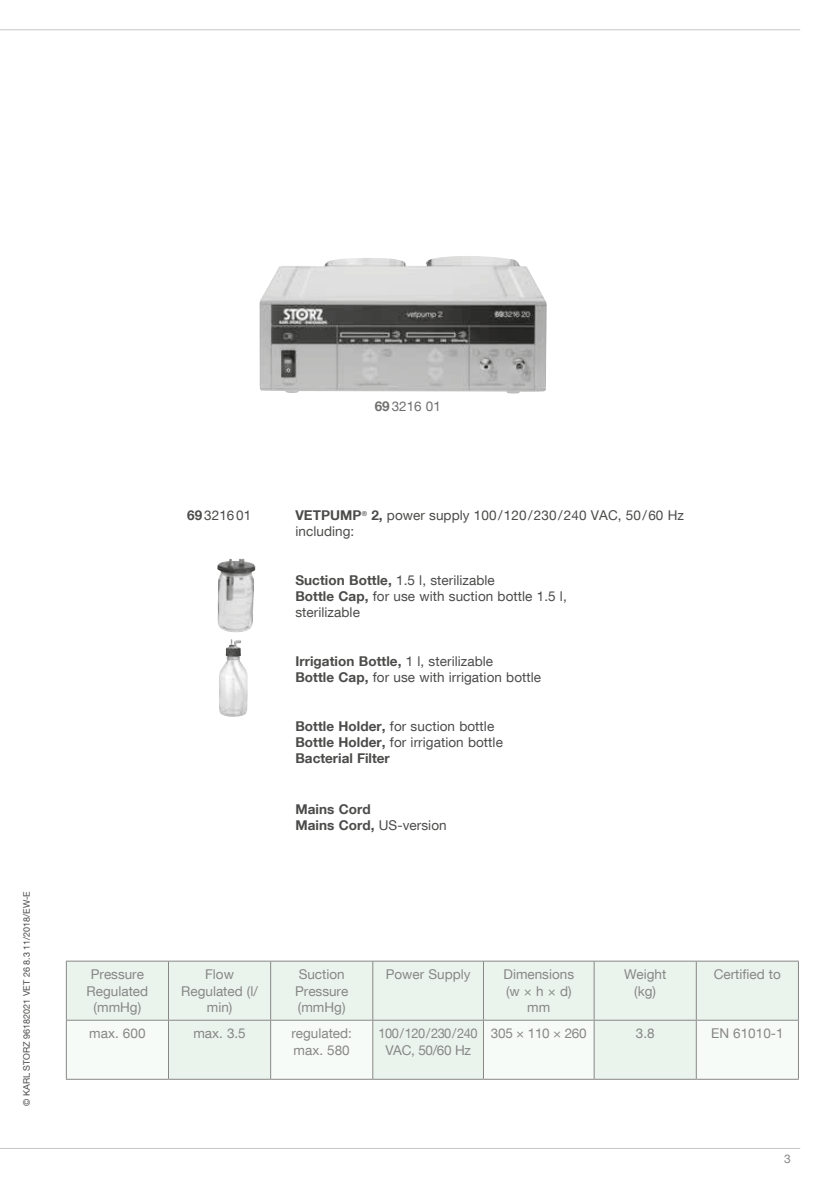
<style>
.page{position:relative;width:830px;height:1191px;background:#fff}
.page>*{position:absolute;margin:0;border:0;box-sizing:border-box;transform-origin:0 0}
.t1{font:13.5px/16.2px "KS Helvetica Neue";letter-spacing:.005em;color:#4b4b4a}
.t2{font:13.5px/16.2px "KS Helvetica Neue";color:#878787;text-align:center}
.t3{font:700 13.5px/16.2px "KS Helvetica Neue";letter-spacing:.005em;color:#4b4b4a}
.t4{font:13.5px/16.2px "KS Helvetica Neue";letter-spacing:-.04em;color:#878787;text-align:center;scale:.95 1}
.t5{font:13.5px "KS Helvetica Neue";letter-spacing:-.025em;color:#878787}
.t6{font:13.5px "KS Helvetica Neue";color:#70706f}
.t7{font:12px "KS Helvetica Neue";color:#878787}
.t8{font:9px "KS Helvetica Neue";color:#4b4b4a}
.s1{font-weight:700}
.s2{font-weight:400}
</style>
<div class="page">
<hr style="left:0;top:29px;width:799px;height:1px;background:#c7c7c6">
<hr style="left:0;top:1148px;width:799px;height:1px;background:#c7c7c6">
<img style="left:259px;top:256px;width:288px;height:137px">
<div style="left:67px;top:961px;width:730px;height:58px;background:#ebf4ec"></div>
<svg style="left:67px;top:1020px;width:730px;height:59px"></svg>
<hr style="left:66px;top:961px;width:1px;height:58px;background:#878787">
<hr style="left:66px;top:960px;width:102px;height:1px;background:#878787">
<hr style="left:168px;top:960px;width:102px;height:1px;background:#878787">
<hr style="left:270px;top:960px;width:102px;height:1px;background:#878787">
<hr style="left:372px;top:960px;width:111px;height:1px;background:#878787">
<hr style="left:483px;top:960px;width:111px;height:1px;background:#878787">
<hr style="left:594px;top:960px;width:102px;height:1px;background:#878787">
<hr style="left:696px;top:960px;width:102px;height:1px;background:#878787">
<hr style="left:168px;top:961px;width:1px;height:58px;background:#878787">
<hr style="left:270px;top:961px;width:1px;height:58px;background:#878787">
<hr style="left:372px;top:961px;width:1px;height:58px;background:#878787">
<hr style="left:483px;top:961px;width:1px;height:58px;background:#878787">
<hr style="left:593px;top:961px;width:1px;height:58px;background:#878787">
<hr style="left:695px;top:961px;width:1px;height:58px;background:#878787">
<hr style="left:797px;top:961px;width:1px;height:58px;background:#878787">
<hr style="left:66px;top:1020px;width:1px;height:59px;background:#878787">
<hr style="left:66px;top:1019px;width:102px;height:1px;background:#878787">
<hr style="left:66px;top:1079px;width:102px;height:1px;background:#878787">
<hr style="left:168px;top:1020px;width:1px;height:59px;background:#878787">
<hr style="left:168px;top:1019px;width:102px;height:1px;background:#878787">
<hr style="left:168px;top:1079px;width:102px;height:1px;background:#878787">
<hr style="left:270px;top:1020px;width:1px;height:59px;background:#878787">
<hr style="left:270px;top:1019px;width:102px;height:1px;background:#878787">
<hr style="left:270px;top:1079px;width:102px;height:1px;background:#878787">
<hr style="left:372px;top:1020px;width:1px;height:59px;background:#878787">
<hr style="left:372px;top:1019px;width:111px;height:1px;background:#878787">
<hr style="left:372px;top:1079px;width:111px;height:1px;background:#878787">
<hr style="left:483px;top:1020px;width:1px;height:59px;background:#878787">
<hr style="left:483px;top:1019px;width:111px;height:1px;background:#878787">
<hr style="left:483px;top:1079px;width:111px;height:1px;background:#878787">
<hr style="left:593px;top:1020px;width:1px;height:59px;background:#878787">
<hr style="left:594px;top:1019px;width:102px;height:1px;background:#878787">
<hr style="left:594px;top:1079px;width:102px;height:1px;background:#878787">
<hr style="left:695px;top:1020px;width:1px;height:59px;background:#878787">
<hr style="left:696px;top:1019px;width:102px;height:1px;background:#878787">
<hr style="left:797px;top:1020px;width:1px;height:59px;background:#878787">
<hr style="left:696px;top:1079px;width:102px;height:1px;background:#878787">
<img style="left:219px;top:639px;width:28px;height:78px">
<img style="left:217px;top:559px;width:38px;height:73px">
<p class="t8" style="left:21px;top:1106px;width:216px;rotate:-90deg">© KARL STORZ 96182021 VET 26 8.3 11/2018/EW-E</p>
<p class="t6" style="left:374px;top:398px;width:68px"><span class="s1">69</span> 3216 01</p>
<p class="t1" style="left:187px;top:507px;width:66px"><span class="s1">69</span>321601</p>
<p class="t1" style="left:295px;top:507px;width:390px"><span class="s1">VETPUMP</span><sup>®</sup> <span class="s1">2,</span> power supply 100/120/230/240 VAC, 50/60 Hz including:</p>
<p class="t1" style="left:295px;top:571px;width:273px"><span class="s1">Suction Bottle,</span> 1.5 l, sterilizable<br><span class="s1">Bottle Cap,</span> for use with suction bottle 1.5 l, sterilizable</p>
<p class="t1" style="left:295px;top:652px;width:247px"><span class="s1">Irrigation Bottle,</span> 1 l, sterilizable<br><span class="s1">Bottle Cap,</span> for use with irrigation bottle</p>
<p class="t3" style="left:295px;top:717px;width:209px">Bottle Holder, <span class="s2">for suction bottle<br></span>Bottle Holder, <span class="s2">for irrigation bottle<br></span>Bacterial Filter</p>
<p class="t3" style="left:295px;top:800px;width:153px">Mains Cord<br>Mains Cord, <span class="s2">US-version</span></p>
<p class="t2" style="left:87px;top:966px;width:63px">Pressure<br>Regulated (mmHg)</p>
<p class="t2" style="left:181px;top:966px;width:78px">Flow<br>Regulated (l/ min)</p>
<p class="t2" style="left:295px;top:966px;width:55px;text-align:left">Suction<br>Pressure (mmHg)</p>
<p class="t2" style="left:385px;top:966px;width:86px">Power Supply</p>
<p class="t2" style="left:503px;top:966px;width:72px">Dimensions (w × h × d) mm</p>
<p class="t2" style="left:623px;top:966px;width:44px">Weight (kg)</p>
<p class="t2" style="left:713px;top:966px;width:69px">Certified to</p>
<p class="t2" style="left:89px;top:1025px;width:58px">max. 600</p>
<p class="t2" style="left:193px;top:1025px;width:54px">max. 3.5</p>
<p class="t2" style="left:291px;top:1025px;width:62px;text-align:left">regulated: max. 580</p>
<p class="t4" style="left:378px;top:1025px;width:106px">100/120/230/240<br>VAC, 50/60 Hz</p>
<p class="t5" style="left:490px;top:1025px;width:97px">305 × 110 × 260</p>
<p class="t2" style="left:635px;top:1025px;width:20px">3.8</p>
<p class="t2" style="left:710px;top:1025px;width:74px">EN 61010-1</p>
<p class="t7" style="left:783px;top:1151px;width:8px">3</p>
</div>
